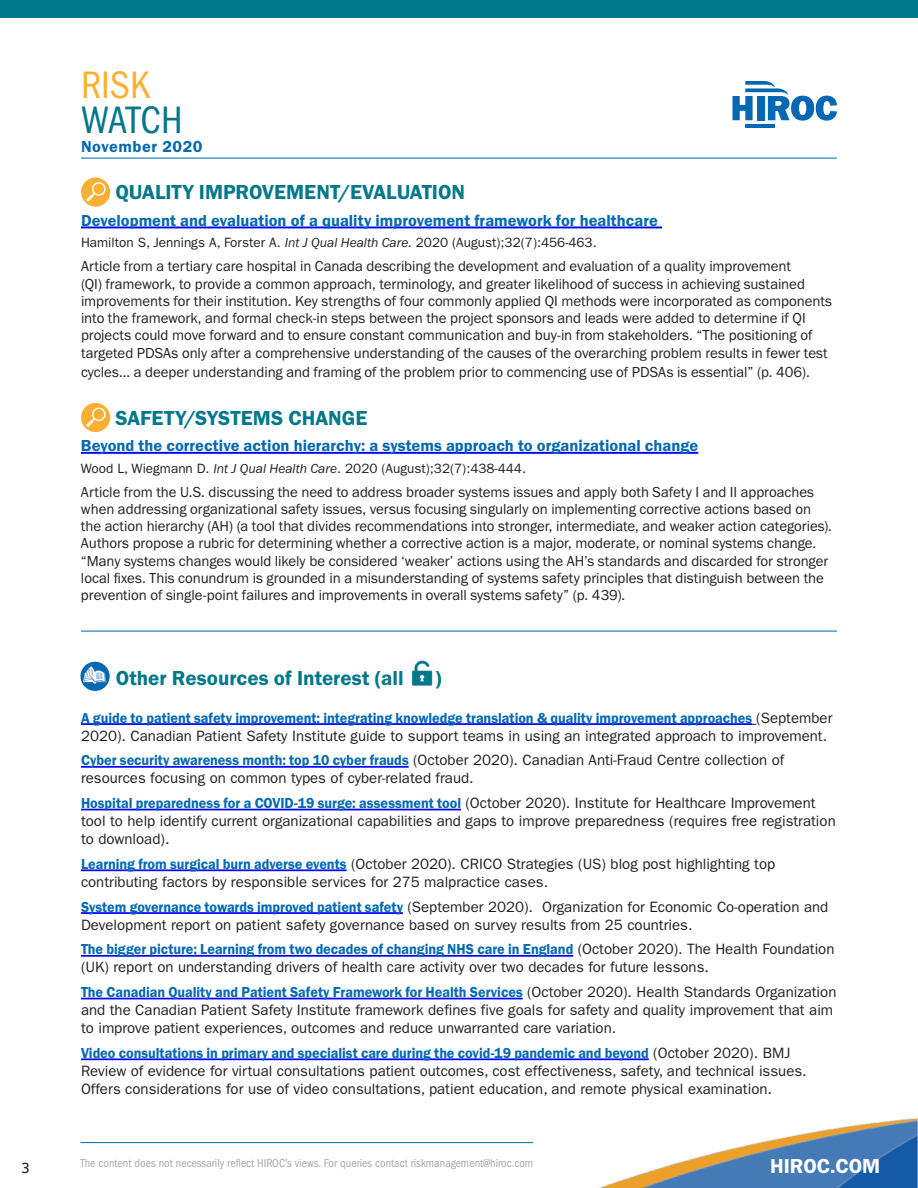
<style>
.page{position:relative;width:918px;height:1188px;background:#fff}
.page>*{position:absolute;margin:0;border:0;box-sizing:border-box;transform-origin:0 0}
.t1{font:condensed 39.6px "Franklin Gothic LT";letter-spacing:-.01em;color:#00788b}
.t2{font:condensed 39.6px "Franklin Gothic LT";color:#fbb033}
.t3{font:21px "Franklin Gothic URW Dem";color:#00788b}
.t4{font:21px "Franklin Gothic URW Dem";color:#fff}
.t5{font:16.5px "Franklin Gothic URW Dem";color:#0168b3}
.t6{font:16.5px "Franklin Gothic URW Dem";letter-spacing:.03em;color:#0168b3}
.t7{font:15px/18px "Franklin Gothic";color:#231f20}
.Body_Text{font:15px/17.2px "Franklin Gothic URW Boo";letter-spacing:-.005em;color:#231f20}
.t8{font:500 15px "Whitney";color:#231f20}
.t9{font:13.5px "Franklin Gothic";color:#231f20}
.t10{font:condensed 12px "Franklin Gothic LT";color:#a8a9ad}
.s1{font-style:italic}
.s2{font-family:"Franklin Gothic URW Dem";color:#0168b3}
</style>
<div class="page">
<hr style="left:81px;top:227px;width:581px;height:1px;background:#00f">
<hr style="left:81px;top:452px;width:617px;height:2px;background:#00f">
<div style="left:81px;top:178px;width:29px;height:29px;background:#fbb033;border-radius:50%"></div>
<svg style="left:86px;top:182px;width:20px;height:20px"></svg>
<div style="left:81px;top:403px;width:29px;height:29px;background:#fbb033;border-radius:50%"></div>
<svg style="left:86px;top:408px;width:20px;height:19px"></svg>
<img style="left:411px;top:660px;width:22px;height:26px">
<svg style="left:80px;top:662px;width:30px;height:29px"></svg>
<svg style="left:83px;top:665px;width:24px;height:19px"></svg>
<hr style="left:81px;top:723px;width:671px;height:2px;background:#00f">
<hr style="left:81px;top:766px;width:328px;height:2px;background:#00f">
<hr style="left:81px;top:809px;width:380px;height:1px;background:#00f">
<hr style="left:81px;top:869px;width:266px;height:2px;background:#00f">
<hr style="left:81px;top:912px;width:322px;height:2px;background:#00f">
<hr style="left:81px;top:955px;width:492px;height:2px;background:#00f">
<hr style="left:81px;top:998px;width:442px;height:1px;background:#00f">
<hr style="left:81px;top:1058px;width:568px;height:2px;background:#00f">
<hr style="left:81px;top:631px;width:756px;height:1px;background:#0168b3">
<img style="left:486px;top:1118px;width:432px;height:70px">
<hr style="left:745px;top:124px;width:30px;height:4px;background:#0168b3">
<svg style="left:733px;top:81px;width:104px;height:40px"></svg>
<div style="left:0;top:0;width:918px;height:17px;background:#00788b"></div>
<hr style="left:81px;top:158px;width:756px;height:1px;background:#0168b3">
<hr style="left:80px;top:1142px;width:453px;height:1px;background:#0168b3">
<p class="t8" style="left:22px;top:1158px;width:9px">3</p>
<p class="t2" style="left:81px;top:63px;width:70px">RISK</p>
<p class="t1" style="left:81px;top:97px;width:103px">WATCH</p>
<p class="t6" style="left:81px;top:137px;width:123px">November 2020</p>
<p class="t3" style="left:115px;top:179px;width:351px">QUALITY IMPROVEMENT/EVALUATION</p>
<p class="t5" style="left:81px;top:210px;width:578px">Development and evaluation of a quality improvement framework for healthcare</p>
<p class="t9" style="left:81px;top:235px;width:517px">Hamilton S, Jennings A, Forster A. <span class="s1">Int J Qual Health Care.</span> 2020 (August);32(7):456-463.</p>
<p class="Body_Text" style="left:81px;top:257px;width:753px">Article from a tertiary care hospital in Canada describing the development and evaluation of a quality improvement<br>(QI) framework, to provide a common approach, terminology, and greater likelihood of success in achieving sustained improvements for their institution. Key strengths of four commonly applied QI methods were incorporated as components into the framework, and formal check-in steps between the project sponsors and leads were added to determine if QI projects could move forward and to ensure constant communication and buy-in from stakeholders. “The positioning of targeted PDSAs only after a comprehensive understanding of the causes of the overarching problem results in fewer test</p>
<p class="Body_Text" style="left:81px;top:363px;width:730px">cycles… a deeper understanding and framing of the problem prior to commencing use of PDSAs is essential” (p. 406).</p>
<p class="t3" style="left:115px;top:405px;width:254px">SAFETY/SYSTEMS CHANGE</p>
<p class="t5" style="left:81px;top:435px;width:619px">Beyond the corrective action hierarchy: a systems approach to organizational change</p>
<p class="t9" style="left:81px;top:460px;width:447px">Wood L, Wiegmann D. <span class="s1">Int J Qual Health Care</span>. 2020 (August);32(7):438-444.</p>
<p class="Body_Text" style="left:81px;top:483px;width:753px">Article from the U.S. discussing the need to address broader systems issues and apply both Safety I and II approaches when addressing organizational safety issues, versus focusing singularly on implementing corrective actions based on the action hierarchy (AH) (a tool that divides recommendations into stronger, intermediate, and weaker action categories).<br>Authors propose a rubric for determining whether a corrective action is a major, moderate, or nominal systems change. “Many systems changes would likely be considered ‘weaker’ actions using the AH’s standards and discarded for stronger local fixes. This conundrum is grounded in a misunderstanding of systems safety principles that distinguish between the prevention of single-point failures and improvements in overall systems safety” (p. 439).</p>
<p class="t3" style="left:116px;top:665px;width:289px">Other Resources of Interest (all</p>
<p class="t3" style="left:435px;top:665px;width:8px">)</p>
<p class="t7" style="left:81px;top:709px;width:753px"><span class="s2">A guide to patient safety improvement: integrating knowledge translation &amp; quality improvement approaches</span> (September<br>2020). Canadian Patient Safety Institute guide to support teams in using an integrated approach to improvement.</p>
<p class="t7" style="left:81px;top:751px;width:705px"><span class="s2">Cyber security awareness month: top 10 cyber frauds</span> (October 2020). Canadian Anti-Fraud Centre collection of resources focusing on common types of cyber-related fraud.</p>
<p class="t7" style="left:81px;top:794px;width:756px"><span class="s2">Hospital preparedness for a COVID-19 surge: assessment tool</span> (October 2020). Institute for Healthcare Improvement tool to help identify current organizational capabilities and gaps to improve preparedness (requires free registration to download).</p>
<p class="t7" style="left:81px;top:855px;width:696px"><span class="s2">Learning from surgical burn adverse events</span> (October 2020). CRICO Strategies (US) blog post highlighting top contributing factors by responsible services for 275 malpractice cases.</p>
<p class="t7" style="left:81px;top:898px;width:749px"><span class="s2">System governance towards improved patient safety</span> (September 2020). Organization for Economic Co-operation and<br>Development report on patient safety governance based on survey results from 25 countries.</p>
<p class="t7" style="left:81px;top:940px;width:755px"><span class="s2">The bigger picture; Learning from two decades of changing NHS care in England</span> (October 2020). The Health Foundation (UK) report on understanding drivers of health care activity over two decades for future lessons.</p>
<p class="t7" style="left:81px;top:983px;width:757px"><span class="s2">The Canadian Quality and Patient Safety Framework for Health Services</span> (October 2020). Health Standards Organization and the Canadian Patient Safety Institute framework defines five goals for safety and quality improvement that aim to improve patient experiences, outcomes and reduce unwarranted care variation.</p>
<p class="t7" style="left:81px;top:1044px;width:727px"><span class="s2">Video consultations in primary and specialist care during the covid-19 pandemic and beyond</span> (October 2020). BMJ<br>Review of evidence for virtual consultations patient outcomes, cost effectiveness, safety, and technical issues.<br>Offers considerations for use of video consultations, patient education, and remote physical examination.</p>
<p class="t10" style="left:80px;top:1156px;width:454px">The content does not necessarily reflect HIROC’s views. For queries contact riskmanagement@hiroc.com</p>
<h2 class="t4" style="left:770px;top:1153px;width:112px">HIROC.COM</h2>
</div>
